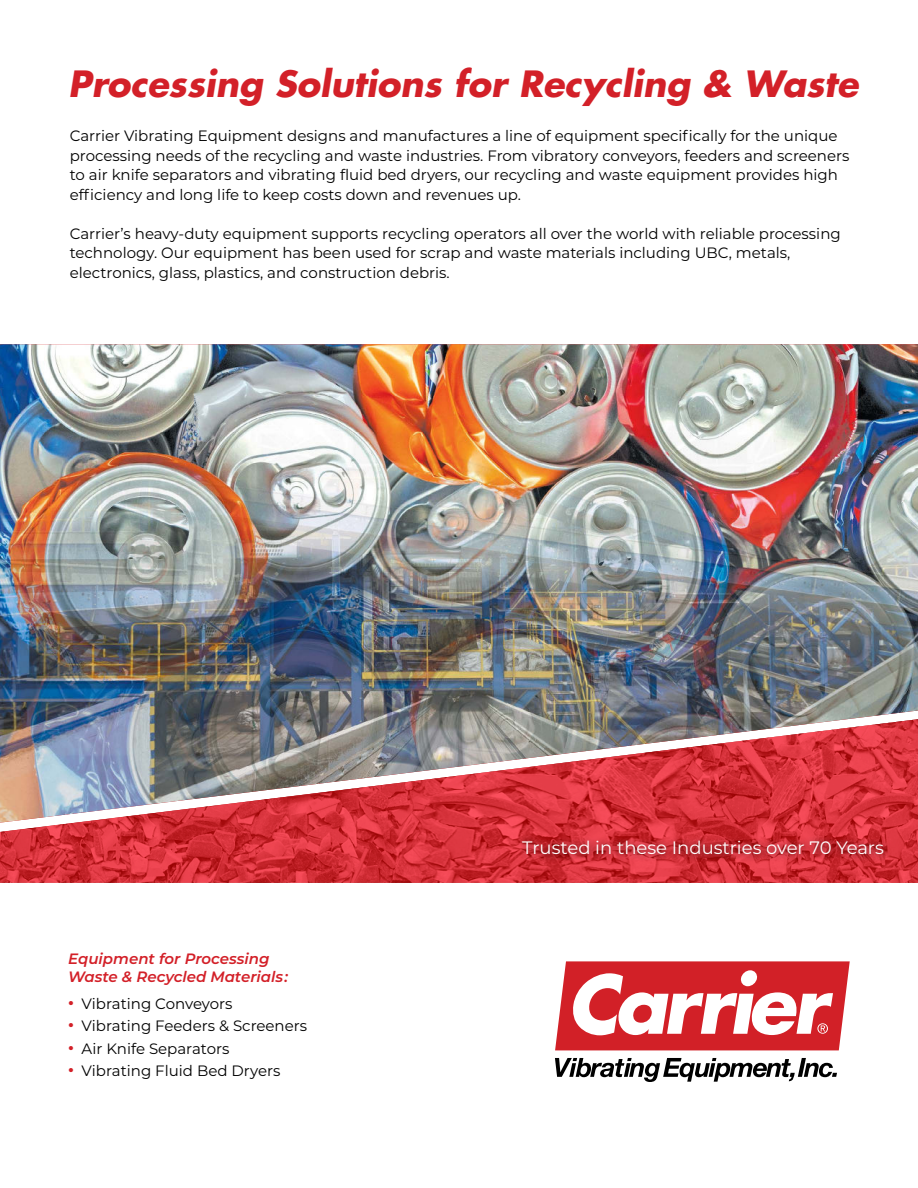
<style>
.page{position:relative;width:918px;height:1188px;background:#fff}
.page>*{position:absolute;margin:0;border:0;box-sizing:border-box;transform-origin:0 0}
.t1{font:italic 700 35.25px "Futura Std";color:#d32028}
.t2{font:18px "Montserrat";color:#fff}
.t3{font:15px/19.5px "Montserrat";color:#000}
.t4{font:italic 600 15px/18px "Montserrat";color:#d32028}
.s1{font-family:"Arial";font-size:16.5px;color:#d32028}
</style>
<div class="page">
<svg style="left:555px;top:1058px;width:282px;height:24px"></svg>
<svg style="left:555px;top:961px;width:295px;height:89px"></svg>
<img style="left:0;top:344px;width:918px;height:374px">
<img style="left:0;top:718px;width:918px;height:165px">
<div style="left:515px;top:834px;width:376px;height:29px;background:#000;opacity:.67"></div>
<h1 class="t1" style="left:68px;top:67px;width:792px">Processing Solutions for Recycling &amp; Waste</h1>
<p class="t3" style="left:70px;top:127px;width:781px">Carrier Vibrating Equipment designs and manufactures a line of equipment specifically for the unique processing needs of the recycling and waste industries. From vibratory conveyors, feeders and screeners to air knife separators and vibrating fluid bed dryers, our recycling and waste equipment provides high efficiency and long life to keep costs down and revenues up.</p>
<p class="t3" style="left:70px;top:225px;width:773px">Carrier’s heavy-duty equipment supports recycling operators all over the world with reliable processing technology. Our equipment has been used for scrap and waste materials including UBC, metals, electronics, glass, plastics, and construction debris.</p>
<p class="t4" style="left:68px;top:951px;width:222px">Equipment for Processing<br>Waste &amp; Recycled Materials:</p>
<p class="t3" style="left:68px;top:995px;width:166px"><span class="s1">•</span> Vibrating Conveyors</p>
<p class="t3" style="left:68px;top:1018px;width:241px"><span class="s1">•</span> Vibrating Feeders &amp; Screeners</p>
<p class="t3" style="left:68px;top:1040px;width:163px"><span class="s1">•</span> Air Knife Separators</p>
<p class="t3" style="left:68px;top:1063px;width:214px"><span class="s1">•</span> Vibrating Fluid Bed Dryers</p>
<p class="t2" style="left:522px;top:840px;width:363px">Trusted in these Industries over 70 Years</p>
</div>
